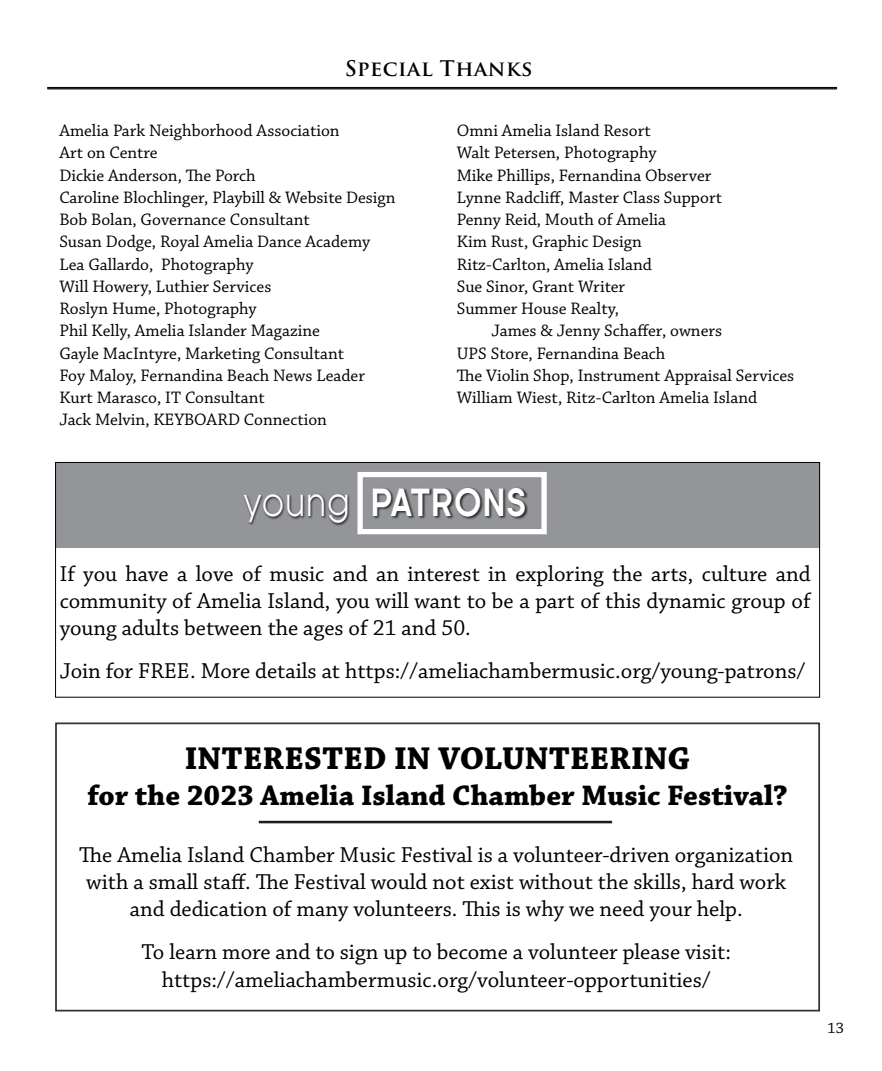
<style>
.page{position:relative;width:882px;height:1071px;background:#fff}
.page>*{position:absolute;margin:0;border:0;box-sizing:border-box;transform-origin:0 0}
.t1{font:700 36.57px "Kamerik 105";letter-spacing:.05em;color:#fff;scale:.86 1}
.t2{font:700 33.25px "Chaparral Pro";letter-spacing:.005em;color:#000}
.t3{font:700 29.75px "Chaparral Pro";color:#000}
.t4{font:22.75px/27.3px "Chaparral Pro";color:#000;text-align:center}
.t5{font:700 21px "Trajan Pro";letter-spacing:.025em;color:#000}
.t6{font:17.5px/22.2px "Chaparral Pro";color:#000}
.t7{font:15.75px "Chaparral Pro";color:#000}
.s1{font-weight:400}
</style>
<div class="page">
<hr style="left:47px;top:87px;width:790px;height:1px;background:#000">
<hr style="left:47px;top:88px;width:790px;height:1px;background:#000">
<hr style="left:47px;top:89px;width:790px;height:1px;background:#000">
<div style="left:55px;top:462px;width:765px;height:86px;background:#939598"></div>
<div style="left:55px;top:462px;width:765px;height:236px;border:1px solid #000"></div>
<div style="left:243px;top:487px;width:285px;height:39px;background:#000;opacity:.75"></div>
<div style="left:358px;top:472px;width:189px;height:62px;border:5px solid #fff"></div>
<hr style="left:259px;top:821px;width:353px;height:1px;background:#000">
<hr style="left:259px;top:822px;width:353px;height:1px;background:#000">
<hr style="left:259px;top:823px;width:353px;height:1px;background:#000">
<div style="left:55px;top:722px;width:765px;height:290px;border:2px solid #000"></div>
<p class="t5" style="left:345px;top:55px;width:189px">Special Thanks</p>
<p class="t6" style="left:59px;top:120px;width:338px">Amelia Park Neighborhood Association<br>Art on Centre<br>Dickie Anderson, The Porch<br>Caroline Blochlinger, Playbill &amp; Website Design Bob Bolan, Governance Consultant<br>Susan Dodge, Royal Amelia Dance Academy Lea Gallardo, Photography<br>Will Howery, Luthier Services<br>Roslyn Hume, Photography<br>Phil Kelly, Amelia Islander Magazine<br>Gayle MacIntyre, Marketing Consultant<br>Foy Maloy, Fernandina Beach News Leader Kurt Marasco, IT Consultant<br>Jack Melvin, KEYBOARD Connection</p>
<p class="t6" style="left:457px;top:120px;width:267px">Omni Amelia Island Resort<br>Walt Petersen, Photography<br>Mike Phillips, Fernandina Observer<br>Lynne Radcliff, Master Class Support<br>Penny Reid, Mouth of Amelia<br>Kim Rust, Graphic Design<br>Ritz-Carlton, Amelia Island<br>Sue Sinor, Grant Writer<br>Summer House Realty,</p>
<p class="t6" style="left:457px;top:320px;width:339px;text-indent:35px">James &amp; Jenny Schaffer, owners<br>UPS Store, Fernandina Beach<br>The Violin Shop, Instrument Appraisal Services William Wiest, Ritz-Carlton Amelia Island</p>
<h1 class="t1" style="left:243px;top:482px;width:330px"><span class="s1">young</span> PATRONS</h1>
<h3 class="t4" style="left:60px;top:561px;width:752px;text-align:justify">If you have a love of music and an interest in exploring the arts, culture and community of Amelia Island, you will want to be a part of this dynamic group of young adults between the ages of 21 and 50.</h3>
<h3 class="t4" style="left:60px;top:658px;width:747px">Join for FREE. More details at https://ameliachambermusic.org/young-patrons/</h3>
<h2 class="t2" style="left:185px;top:739px;width:507px">INTERESTED IN VOLUNTEERING</h2>
<h3 class="t3" style="left:87px;top:778px;width:702px">for the 2023 Amelia Island Chamber Music Festival?</h3>
<h3 class="t4" style="left:79px;top:842px;width:716px">The Amelia Island Chamber Music Festival is a volunteer-driven organization with a small staff. The Festival would not exist without the skills, hard work and dedication of many volunteers. This is why we need your help.</h3>
<h3 class="t4" style="left:141px;top:940px;width:591px">To learn more and to sign up to become a volunteer please visit: https://ameliachambermusic.org/volunteer-opportunities/</h3>
<p class="t7" style="left:828px;top:1019px;width:18px">13</p>
</div>
